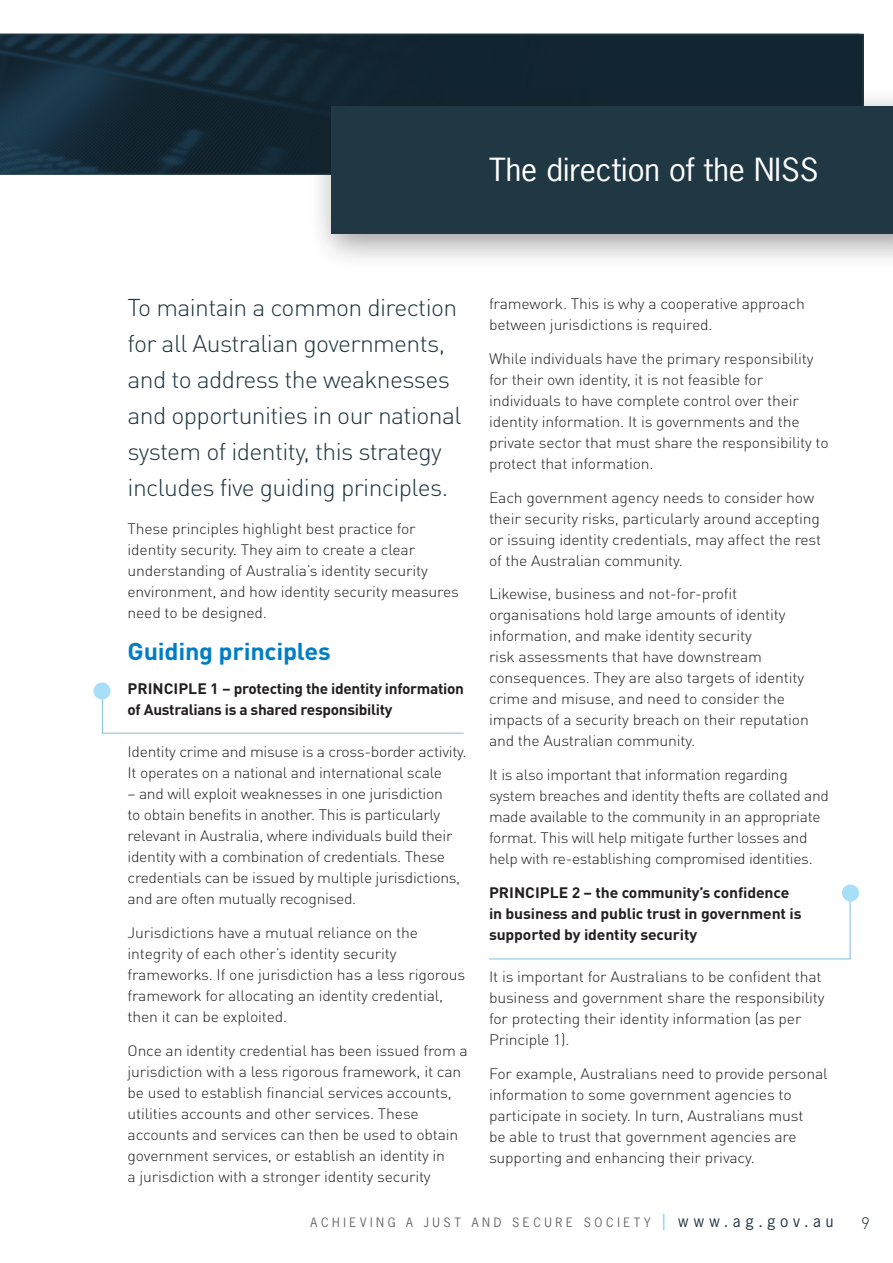
<style>
.page{position:relative;width:893px;height:1263px;background:#fff}
.page>*{position:absolute;margin:0;border:0;box-sizing:border-box;transform-origin:0 0}
.t1{font:30px "News Gothic Std";color:#fff;scale:1.05 1}
.t2{font:300 24px/36px "DINOT";letter-spacing:-.025em;color:#203844}
.t3{font:700 24px "DINOT";letter-spacing:-.01em;color:#007ec5;scale:1.05 1}
.t4{font:300 16.5px "DINOT";color:#203844;scale:1.05 1}
.t5{font:300 15px/21px "DINOT";letter-spacing:-.01em;color:#231f20;scale:1.05 1}
.t6{font:300 15px/21px "DINOT";letter-spacing:-.01em;color:#231f20;scale:1.04 1}
.t7{font:700 15px/21px "DINOT";letter-spacing:-.01em;color:#231f20;scale:1.05 1}
.t8{font:12.15px "News Gothic Std";letter-spacing:.3em;color:#67676a}
.s1{font-size:16.2px;color:#7cd3f6}
.s2{font-size:15.6px;color:#203844}
</style>
<div class="page">
<svg style="left:0;top:34px;width:863px;height:140px;background:#132835"></svg>
<div style="left:308px;top:87px;width:585px;height:184px;background:#231f20;opacity:.45"></div>
<div style="left:332px;top:106px;width:561px;height:128px;background:#203844"></div>
<svg style="left:102px;top:693px;width:362px;height:41px"></svg>
<div style="left:94px;top:682px;width:17px;height:17px;background:#a7dff9;border-radius:50%"></div>
<svg style="left:489px;top:895px;width:362px;height:65px"></svg>
<div style="left:842px;top:884px;width:17px;height:17px;background:#a7dff9;border-radius:50%"></div>
<h1 class="t1" style="left:489px;top:150px;width:286px">THE DIRECTION OF THE NISS</h1>
<h2 class="t2" style="left:128px;top:289px;width:335px">To maintain a common direction for all Australian governments, and to address the weaknesses and opportunities in our national system of identity, this strategy includes five guiding principles.</h2>
<p class="t5" style="left:128px;top:518px;width:317px">These principles highlight best practice for identity security. They aim to create a clear understanding of Australia’s identity security environment, and how identity security measures need to be designed.</p>
<h2 class="t3" style="left:128px;top:636px;width:195px">Guiding principles</h2>
<p class="t7" style="left:128px;top:678px;width:322px">Prin ciple 1 – protecting the identity information of Australians is a shared responsibility</p>
<p class="t5" style="left:128px;top:741px;width:324px">Identity crime and misuse is a cross-border activity.<br>It operates on a national and international scale</p>
<p class="t5" style="left:128px;top:783px;width:318px">– and will exploit weaknesses in one jurisdiction<br>to obtain benefits in another. This is particularly relevant in Australia, where individuals build their identity with a combination of credentials. These credentials can be issued by multiple jurisdictions, and are often mutually recognised.</p>
<p class="t5" style="left:128px;top:922px;width:323px">Jurisdictions have a mutual reliance on the integrity of each other’s identity security frameworks. If one jurisdiction has a less rigorous framework for allocating an identity credential, then it can be exploited.</p>
<p class="t5" style="left:128px;top:1040px;width:325px">Once an identity credential has been issued from a jurisdiction with a less rigorous framework, it can be used to establish financial services accounts, utilities accounts and other services. These accounts and services can then be used to obtain government services, or establish an identity in<br>a jurisdiction with a stronger identity security</p>
<p class="t5" style="left:489px;top:293px;width:302px">framework. This is why a cooperative approach between jurisdictions is required.</p>
<p class="t5" style="left:489px;top:348px;width:325px">While individuals have the primary responsibility for their own identity, it is not feasible for individuals to have complete control over their identity information. It is governments and the private sector that must share the responsibility to protect that information.</p>
<p class="t5" style="left:489px;top:487px;width:318px">Each government agency needs to consider how their security risks, particularly around accepting or issuing identity credentials, may affect the rest of the Australian community.</p>
<p class="t5" style="left:489px;top:583px;width:306px">Likewise, business and not-for-profit organisations hold large amounts of identity information, and make identity security<br>risk assessments that have downstream consequences. They are also targets of identity crime and misuse, and need to consider the impacts of a security breach on their reputation and the Australian community.</p>
<p class="t6" style="left:489px;top:764px;width:328px">It is also important that information regarding system breaches and identity thefts are collated and made available to the community in an appropriate format. This will help mitigate further losses and help with re-establishing compromised identities.</p>
<p class="t7" style="left:489px;top:882px;width:299px">Prin ciple 2 – the community’s confidence in business and public trust in government is supported by identity security</p>
<p class="t5" style="left:489px;top:966px;width:321px">It is important for Australians to be confident that business and government share the responsibility for protecting their identity information (as per Principle 1).</p>
<p class="t5" style="left:489px;top:1063px;width:324px">For example, Australians need to provide personal information to some government agencies to participate in society. In turn, Australians must<br>be able to trust that government agencies are supporting and enhancing their privacy.</p>
<p class="t8" style="left:311px;top:1215px;width:143px">ACHI EVIN G A JUST</p>
<p class="t8" style="left:472px;top:1215px;width:363px">AN D S ECURE S OCI ET Y <span class="s1">|</span> <span class="s2">WWW.AG.GOV.AU</span></p>
<p class="t4" style="left:861px;top:1213px;width:10px">9</p>
</div>
